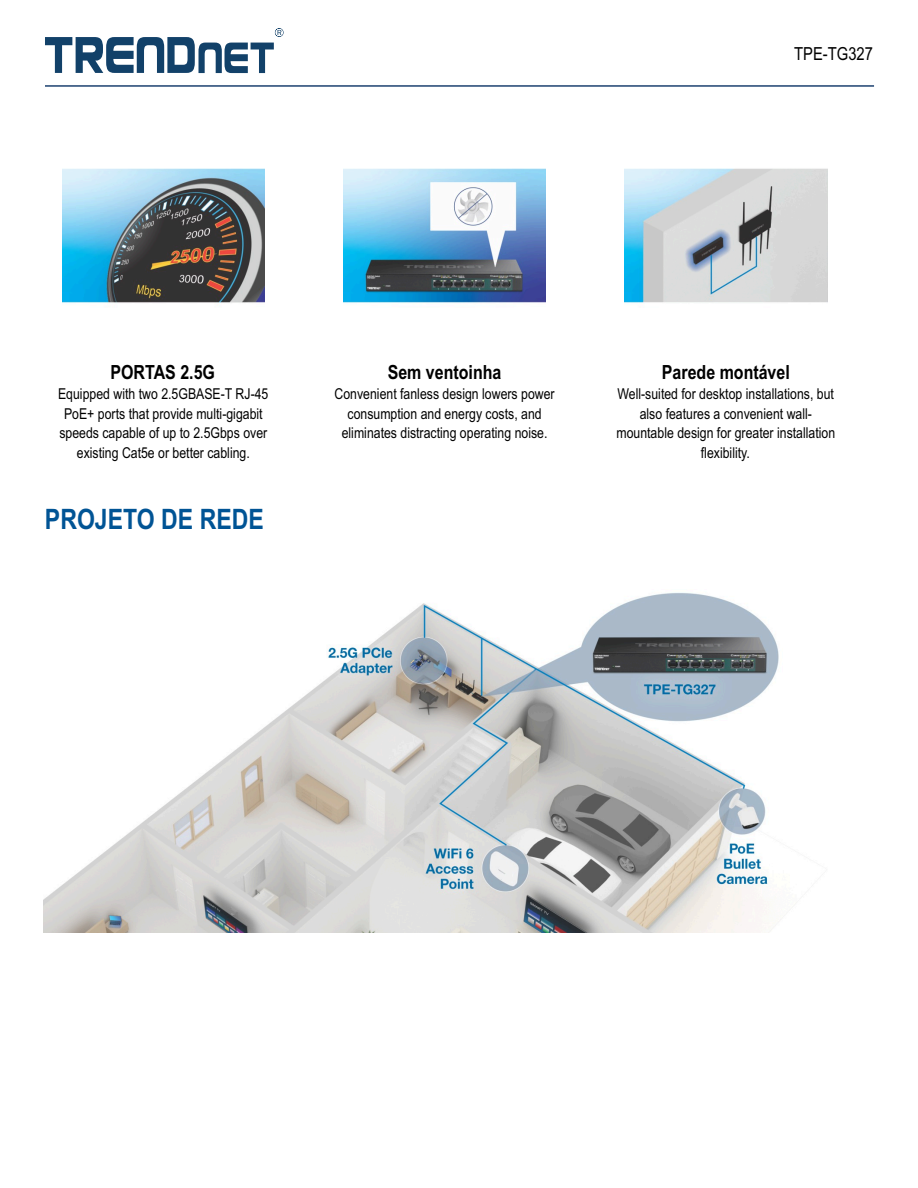
<style>
.page{position:relative;width:918px;height:1188px;background:#fff}
.page>*{position:absolute;margin:0;border:0;box-sizing:border-box;transform-origin:0 0}
.t1{font:700 28.2px "Arial Narrow";color:#005495}
.t2{font:700 19.5px "Arial Narrow";color:#000}
.t3{font:18px "Arial Narrow";color:#000}
.t4{font:15px/19.5px "Arial Narrow";color:#000;text-align:center}
</style>
<div class="page">
<img style="left:62px;top:168px;width:203px;height:138px">
<img style="left:343px;top:168px;width:203px;height:135px">
<img style="left:625px;top:168px;width:202px;height:135px">
<svg style="left:45px;top:28px;width:239px;height:45px"></svg>
<hr style="left:45px;top:85px;width:829px;height:2px;background:#32537d">
<img style="left:43px;top:592px;width:740px;height:341px">
<p class="t3" style="left:794px;top:47px;width:80px">TPE-TG327</p>
<h2 class="t2" style="left:111px;top:364px;width:106px">PORTAS 2.5G</h2>
<p class="t4" style="left:58px;top:386px;width:212px">Equipped with two 2.5GBASE-T RJ-45<br>PoE+ ports that provide multi-gigabit speeds capable of up to 2.5Gbps over existing Cat5e or better cabling.</p>
<h1 class="t1" style="left:45px;top:509px;width:221px">PROJETO DE REDE</h1>
<h2 class="t2" style="left:388px;top:364px;width:115px">Sem ventoinha</h2>
<p class="t4" style="left:335px;top:386px;width:222px">Convenient fanless design lowers power consumption and energy costs, and eliminates distracting operating noise.</p>
<h2 class="t2" style="left:662px;top:364px;width:129px">Parede montável</h2>
<p class="t4" style="left:616px;top:386px;width:220px">Well-suited for desktop installations, but also features a convenient wall&shy;mountable design for greater installation flexibility.</p>
</div>
